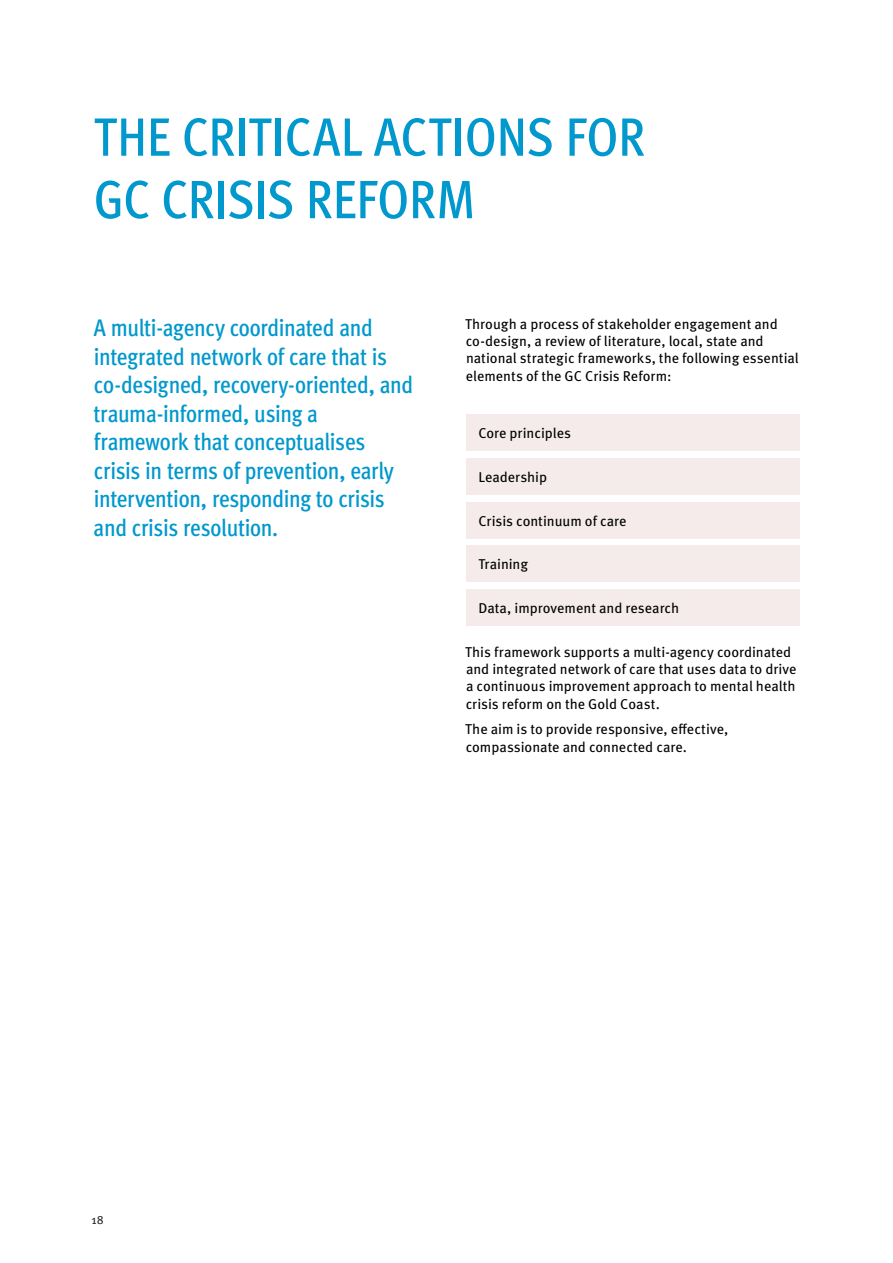
<style>
.page{position:relative;width:893px;height:1263px;background:#fff}
.page>*{position:absolute;margin:0;border:0;box-sizing:border-box;transform-origin:0 0}
.t1{font:500 condensed 54px/62.6px "Meta Pro";color:#0098cd}
.t2{font:500 condensed 24px/28.5px "Meta Pro";letter-spacing:-.015em;color:#0098cd}
.t3{font:14.25px/17.2px "Meta Pro";color:#000}
.t4{font:12px "Meta Pro";color:#292829}
</style>
<div class="page">
<div style="left:466px;top:414px;width:333px;height:37px;background:#f4ebea"></div>
<div style="left:466px;top:458px;width:333px;height:36px;background:#f4ebea"></div>
<div style="left:466px;top:502px;width:333px;height:36px;background:#f4ebea"></div>
<div style="left:466px;top:546px;width:333px;height:36px;background:#f4ebea"></div>
<div style="left:466px;top:589px;width:333px;height:37px;background:#f4ebea"></div>
<h1 class="t1" style="left:94px;top:102px;width:553px">THE CRITICAL ACTIONS FOR<br>GC CRISIS REFORM</h1>
<p class="t2" style="left:93px;top:312px;width:321px">A multi-agency coordinated and integrated network of care that is co-designed, recovery-oriented, and trauma-informed, using a framework that conceptualises crisis in terms of prevention, early intervention, responding to crisis and crisis resolution.</p>
<p class="t3" style="left:465px;top:314px;width:335px">Through a process of stakeholder engagement and co-design, a review of literature, local, state and national strategic frameworks, the following essential elements of the GC Crisis Reform:</p>
<p class="t3" style="left:478px;top:423px;width:94px">Core principles</p>
<p class="t3" style="left:478px;top:467px;width:70px">Leadership</p>
<p class="t3" style="left:478px;top:511px;width:150px">Crisis continuum of care</p>
<p class="t3" style="left:478px;top:555px;width:51px">Training</p>
<p class="t3" style="left:478px;top:598px;width:202px">Data, improvement and research</p>
<p class="t4" style="left:91px;top:1210px;width:14px">18</p>
<p class="t3" style="left:465px;top:642px;width:333px">This framework supports a multi-agency coordinated and integrated network of care that uses data to drive a continuous improvement approach to mental health crisis reform on the Gold Coast.</p>
<p class="t3" style="left:465px;top:720px;width:265px">The aim is to provide responsive, effective, compassionate and connected care.</p>
</div>
